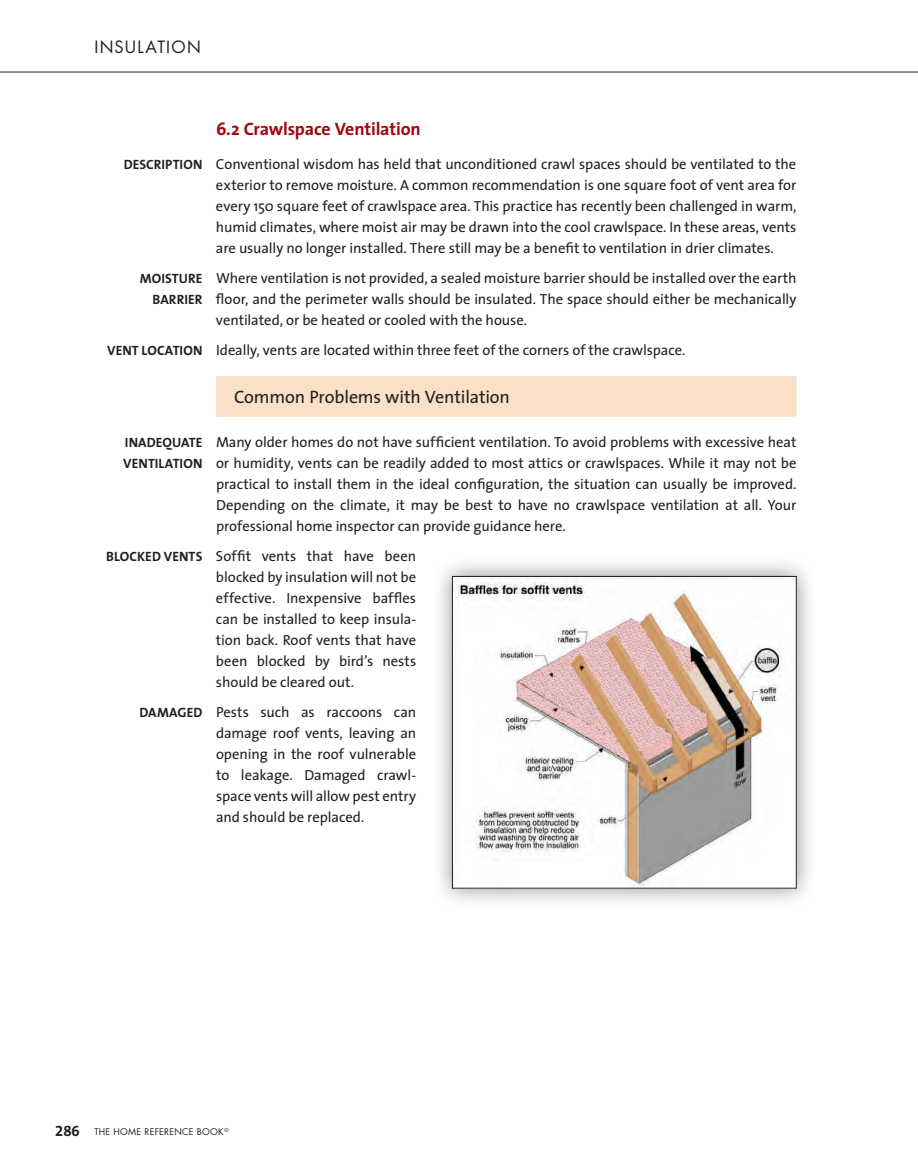
<style>
.page{position:relative;width:918px;height:1175px;background:#fff}
.page>*{position:absolute;margin:0;border:0;box-sizing:border-box;transform-origin:0 0}
.t1{font:18px "The Sans";letter-spacing:-.01em;color:#231f20}
.t2{font:700 18px "The Sans";letter-spacing:-.01em;color:#a1080f}
.t3{font:16.5px "Futura";letter-spacing:.08em;color:#231f20}
.t4{font:15px "The Sans Bold Expert";color:#231f20}
.t5{font:14.7px/21px "The Sans";letter-spacing:-.005em;color:#231f20;text-align:justify}
.t6{font:9px "Futura";letter-spacing:.025em;color:#231f20}
.s1{font-weight:700;font-size:13.5px}
</style>
<div class="page">
<hr style="left:0;top:72px;width:918px;height:1px;background:#231f20">
<div style="left:216px;top:376px;width:580px;height:41px;background:#fae0c6"></div>
<div style="left:431px;top:555px;width:386px;height:354px;background:#231f20;opacity:.5"></div>
<img style="left:454px;top:578px;width:340px;height:308px">
<div style="left:452px;top:576px;width:344px;height:312px;border:1px solid #231f20"></div>
<p class="t3" style="left:94px;top:36px;width:108px">INSULATION</p>
<p class="t2" style="left:216px;top:113px;width:206px">6.2 Crawlspace Ventilation</p>
<p class="t5" style="left:216px;top:153px;width:582px;text-indent:-92px"><span class="s1">DESCRIPTION</span> Conventional wisdom has held that unconditioned crawl spaces should be ventilated to the exterior to remove moisture. A common recommendation is one square foot of vent area for every 150 square feet of crawlspace area. This practice has recently been challenged in warm, humid climates, where moist air may be drawn into the cool crawlspace. In these areas, vents are usually no longer installed. There still may be a benefit to ventilation in drier climates.</p>
<p class="t5" style="left:140px;top:267px;width:658px"><span class="s1">MOISTURE</span> Where ventilation is not provided, a sealed moisture barrier should be installed over the earth</p>
<p class="t5" style="left:153px;top:288px;width:645px"><span class="s1">BARRIER</span> floor, and the perimeter walls should be insulated. The space should either be mechanically</p>
<p class="t5" style="left:216px;top:309px;width:313px">ventilated, or be heated or cooled with the house.</p>
<p class="t5" style="left:107px;top:339px;width:580px"><span class="s1">VENT LOCATION</span> Ideally, vents are located within three feet of the corners of the crawlspace.</p>
<p class="t1" style="left:234px;top:382px;width:278px">Common Problems with Ventilation</p>
<p class="t5" style="left:125px;top:431px;width:673px"><span class="s1">INADEQUATE</span> Many older homes do not have sufficient ventilation. To avoid problems with excessive heat</p>
<p class="t5" style="left:123px;top:452px;width:675px"><span class="s1">VENTILATION</span> or humidity, vents can be readily added to most attics or crawlspaces. While it may not be</p>
<p class="t5" style="left:216px;top:473px;width:582px">practical to install them in the ideal configuration, the situation can usually be improved.</p>
<p class="t5" style="left:216px;top:494px;width:582px">Depending on the climate, it may be best to have no crawlspace ventilation at all. Your</p>
<p class="t5" style="left:216px;top:515px;width:351px">professional home inspector can provide guidance here.</p>
<p class="t5" style="left:216px;top:545px;width:202px;text-indent:-110px"><span class="s1">BLOCKED VENTS</span> Soffit vents that have been blocked by insulation will not be effective. Inexpensive baffles can be installed to keep insula&shy;tion back. Roof vents that have been blocked by bird’s nests should be cleared out.</p>
<p class="t5" style="left:216px;top:701px;width:202px;text-indent:-77px"><span class="s1">DAMAGED</span> Pests such as raccoons can damage roof vents, leaving an opening in the roof vulnerable to leakage. Damaged crawl&shy;space vents will allow pest entry and should be replaced.</p>
<p class="t4" style="left:55px;top:1117px;width:26px">286</p>
<p class="t6" style="left:94px;top:1125px;width:136px">THE HOME REFERENCE BOOK <sup>©</sup></p>
</div>
